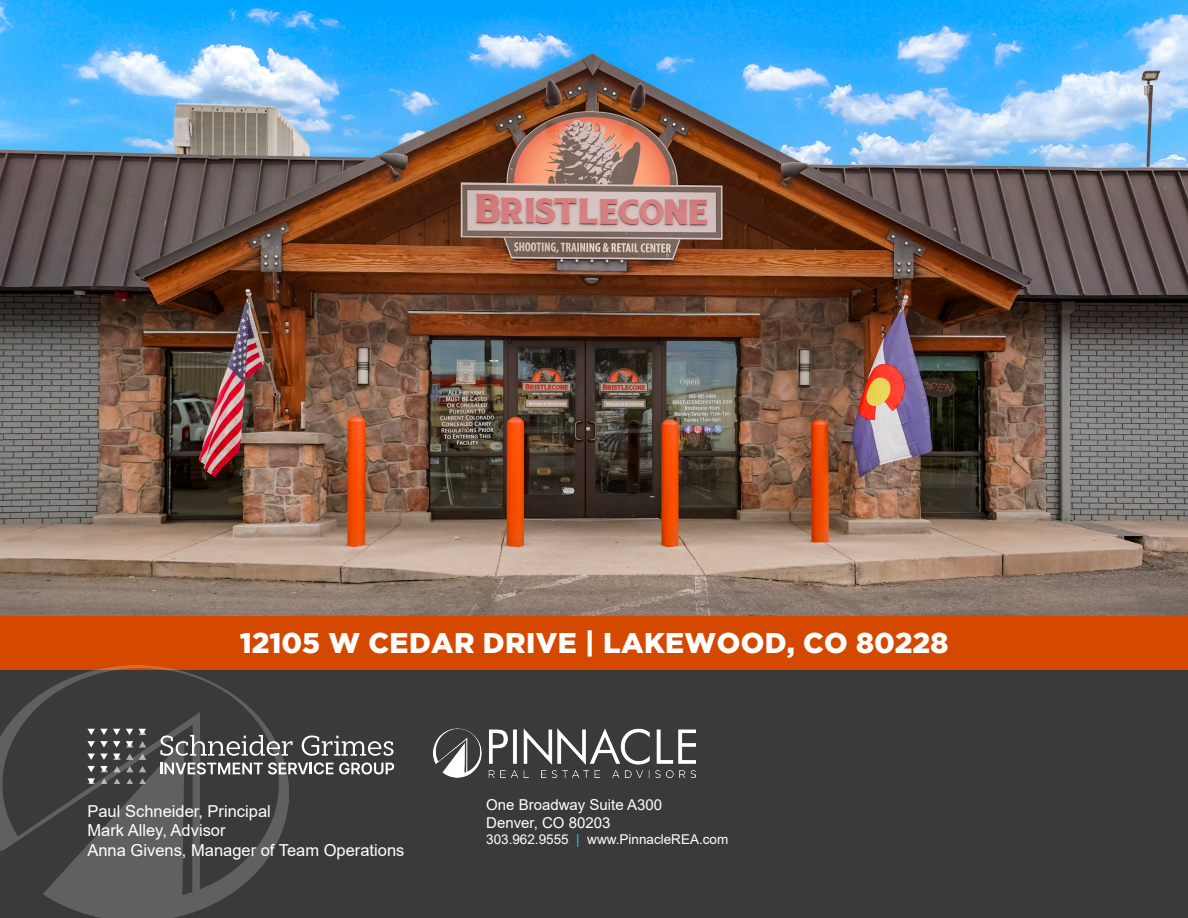
<style>
.page{position:relative;width:1188px;height:918px;background:#fff}
.page>*{position:absolute;margin:0;border:0;box-sizing:border-box;transform-origin:0 0}
.t1{font:900 28.5px "Gotham";letter-spacing:.015em;color:#fff}
.t2{font:16.5px "Arial";color:#fff}
.t3{font:15px "Arial";color:#fff}
.t4{font:13.5px "Arial";color:#fff}
.s1{color:#14c4ff}
</style>
<div class="page">
<div style="left:0;top:669px;width:1188px;height:249px;background:#3b3a38"></div>
<img style="left:0;top:0;width:1188px;height:616px">
<div style="left:0;top:616px;width:1188px;height:53px;background:#d44800"></div>
<img style="left:0;top:666px;width:288px;height:252px">
<img style="left:433px;top:728px;width:262px;height:49px">
<svg style="left:101px;top:778px;width:45px;height:5px"></svg>
<svg style="left:139px;top:729px;width:7px;height:6px"></svg>
<svg style="left:126px;top:741px;width:20px;height:7px"></svg>
<svg style="left:126px;top:729px;width:7px;height:6px"></svg>
<svg style="left:87px;top:778px;width:8px;height:5px"></svg>
<svg style="left:87px;top:766px;width:59px;height:6px"></svg>
<svg style="left:87px;top:754px;width:59px;height:6px"></svg>
<svg style="left:87px;top:729px;width:33px;height:6px"></svg>
<svg style="left:87px;top:741px;width:33px;height:7px"></svg>
<svg style="left:160px;top:735px;width:133px;height:21px"></svg>
<svg style="left:302px;top:736px;width:92px;height:20px"></svg>
<svg style="left:160px;top:762px;width:234px;height:12px"></svg>
<p class="t1" style="left:240px;top:626px;width:710px">12105 W CEDAR DRIVE | LAKEWOOD, CO 80228</p>
<p class="t2" style="left:87px;top:799px;width:185px">Paul Schneider, Principal</p>
<p class="t2" style="left:87px;top:819px;width:140px">Mark Alley, Advisor</p>
<p class="t2" style="left:87px;top:839px;width:319px">Anna Givens, Manager of Team Operations</p>
<p class="t3" style="left:486px;top:794px;width:177px">One Broadway Suite A300</p>
<p class="t3" style="left:486px;top:812px;width:126px">Denver, CO 80203</p>
<p class="t4" style="left:486px;top:830px;width:244px">303.962.9555 <span class="s1">|</span> www.PinnacleREA.com</p>
</div>
